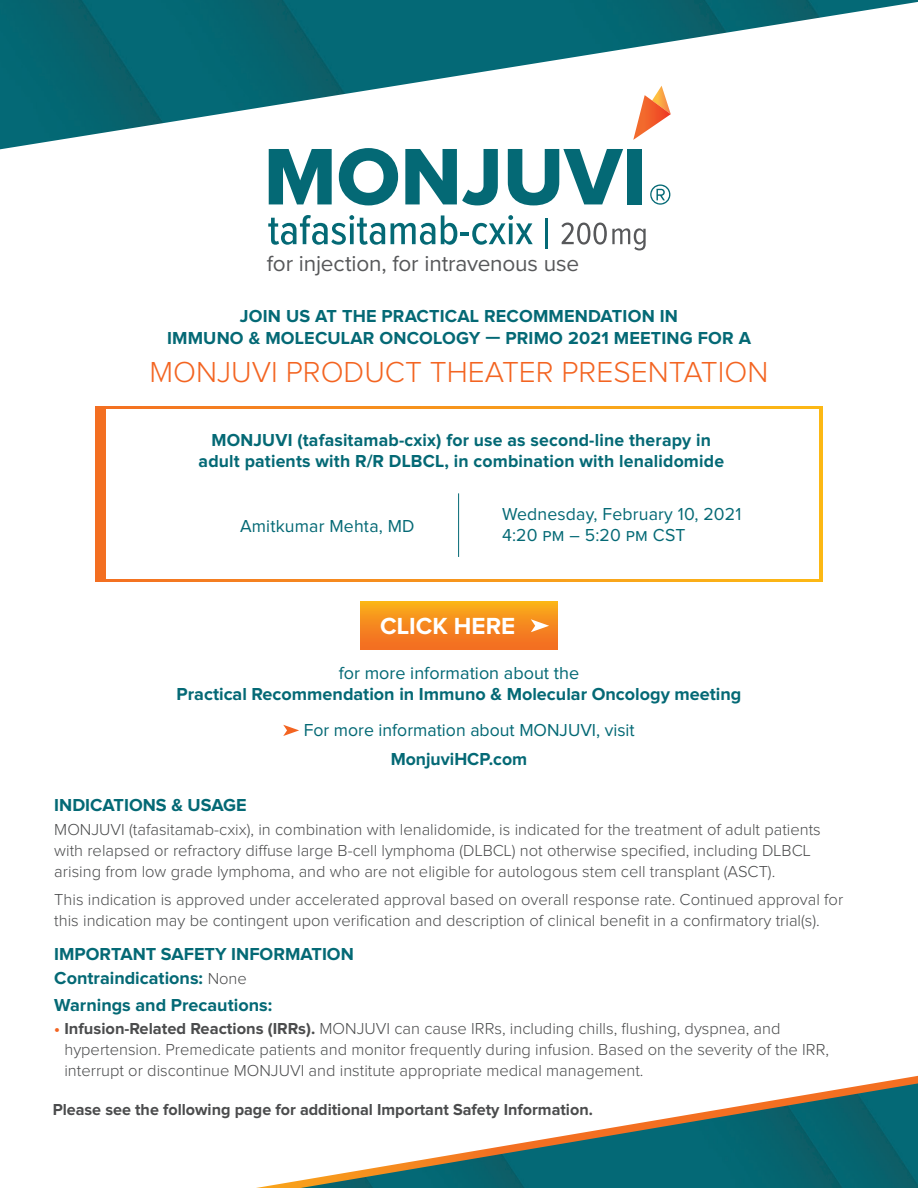
<style>
.page{position:relative;width:918px;height:1188px;background:#fff}
.page>*{position:absolute;margin:0;border:0;box-sizing:border-box;transform-origin:0 0}
.t1{font:300 30px "Proxima Nova";color:#f36421}
.t2{font:700 24.15px "Proxima Nova";color:#fff}
.t3{font:22.65px "Proxima Nova";letter-spacing:-.01em;color:#57585a}
.t4{font:700 18px/21px "Proxima Nova";letter-spacing:.01em;color:#046975;text-align:center}
.t5{font:18px "Proxima Nova";color:#046975}
.body_copy{font:300 16.5px/21px "Proxima Nova";color:#4b4c4d}
.t6{font:700 16.5px "Proxima Nova";color:#4b4c4d}
.s1{font-weight:300;font-size:16.5px;color:#4b4c4d}
.s2{font-weight:700;color:#f36421}
.s3{font-weight:700}
</style>
<div class="page">
<svg style="left:256px;top:1075px;width:662px;height:113px"></svg>
<svg style="left:283px;top:725px;width:16px;height:11px"></svg>
<div style="left:361px;top:601px;width:196px;height:49px;background:linear-gradient(to bottom,#fab019,#f26623)"></div>
<svg style="left:531px;top:619px;width:18px;height:13px"></svg>
<div style="left:96px;top:406px;width:726px;height:176px;background:linear-gradient(to right,#f37123,#fcba16)"></div>
<div style="left:106px;top:410px;width:713px;height:169px;background:#fff"></div>
<hr style="left:458px;top:493px;width:1px;height:64px;background:#046975">
<svg style="left:268px;top:215px;width:117px;height:30px"></svg>
<svg style="left:391px;top:223px;width:44px;height:22px"></svg>
<svg style="left:441px;top:215px;width:92px;height:30px"></svg>
<hr style="left:545px;top:219px;width:3px;height:30px;background:#046975">
<svg style="left:561px;top:223px;width:85px;height:27px"></svg>
<svg style="left:269px;top:149px;width:63px;height:55px"></svg>
<svg style="left:339px;top:149px;width:59px;height:56px"></svg>
<svg style="left:405px;top:149px;width:93px;height:56px"></svg>
<svg style="left:508px;top:149px;width:115px;height:56px"></svg>
<div style="left:627px;top:149px;width:15px;height:55px;background:#046975"></div>
<svg style="left:650px;top:184px;width:20px;height:21px"></svg>
<img style="left:0;top:0;width:918px;height:149px">
<p class="t3" style="left:267px;top:246px;width:314px">for injection, for intravenous use</p>
<p class="t4" style="left:240px;top:306px;width:440px">JOIN US AT THE PRACTICAL RECOMMENDATION IN</p>
<p class="t4" style="left:167px;top:328px;width:585px">IMMUNO &amp; MOLECULAR ONCOLOGY — PRIMO 2021 MEETING FOR A</p>
<p class="t1" style="left:150px;top:358px;width:620px">MONJUVI PRODUCT THEATER PRESENTATION</p>
<p class="t4" style="left:199px;top:430px;width:527px">MONJUVI (tafasitamab-cxix) for use as second-line therapy in adult patients with R/R DLBCL, in combination with lenalidomide</p>
<p class="t5" style="left:240px;top:517px;width:176px">Amitkumar Mehta, MD</p>
<p class="t5" style="left:502px;top:506px;width:241px">Wednesday, February 10, 2021</p>
<p class="t5" style="left:502px;top:526px;width:185px">4:20 pm – 5:20 pm CST</p>
<p class="t2" style="left:380px;top:615px;width:137px">CLICK HERE</p>
<p class="t5" style="left:339px;top:665px;width:242px">for more information about the</p>
<p class="t4" style="left:177px;top:684px;width:566px">Practical Recommendation in Immuno &amp; Molecular Oncology meeting</p>
<p class="t5" style="left:304px;top:722px;width:333px">For more information about MONJUVI, visit</p>
<p class="t4" style="left:391px;top:749px;width:138px">MonjuviHCP.com</p>
<p class="t4" style="left:54px;top:795px;width:194px">INDICATIONS &amp; USAGE</p>
<p class="body_copy" style="left:54px;top:820px;width:768px">MONJUVI (tafasitamab-cxix), in combination with lenalidomide, is indicated for the treatment of adult patients with relapsed or refractory diffuse large B-cell lymphoma (DLBCL) not otherwise specified, including DLBCL arising from low grade lymphoma, and who are not eligible for autologous stem cell transplant (ASCT).</p>
<p class="body_copy" style="left:54px;top:890px;width:790px">This indication is approved under accelerated approval based on overall response rate. Continued approval for this indication may be contingent upon verification and description of clinical benefit in a confirmatory trial(s).</p>
<p class="t4" style="left:54px;top:945px;width:301px">IMPORTANT SAFETY INFORMATION</p>
<p class="t4" style="left:54px;top:968px;width:194px">Contraindications: <span class="s1">None</span></p>
<p class="t4" style="left:54px;top:996px;width:219px">Warnings and Precautions:</p>
<p class="body_copy" style="left:64px;top:1019px;width:766px;text-indent:-10px"><span class="s2">•</span> <span class="s3">Infusion-Related Reactions (IRRs).</span> MONJUVI can cause IRRs, including chills, flushing, dyspnea, and hypertension. Premedicate patients and monitor frequently during infusion. Based on the severity of the IRR, interrupt or discontinue MONJUVI and institute appropriate medical management.</p>
<p class="t6" style="left:53px;top:1102px;width:542px">Please see the following page for additional Important Safety Information.</p>
</div>
